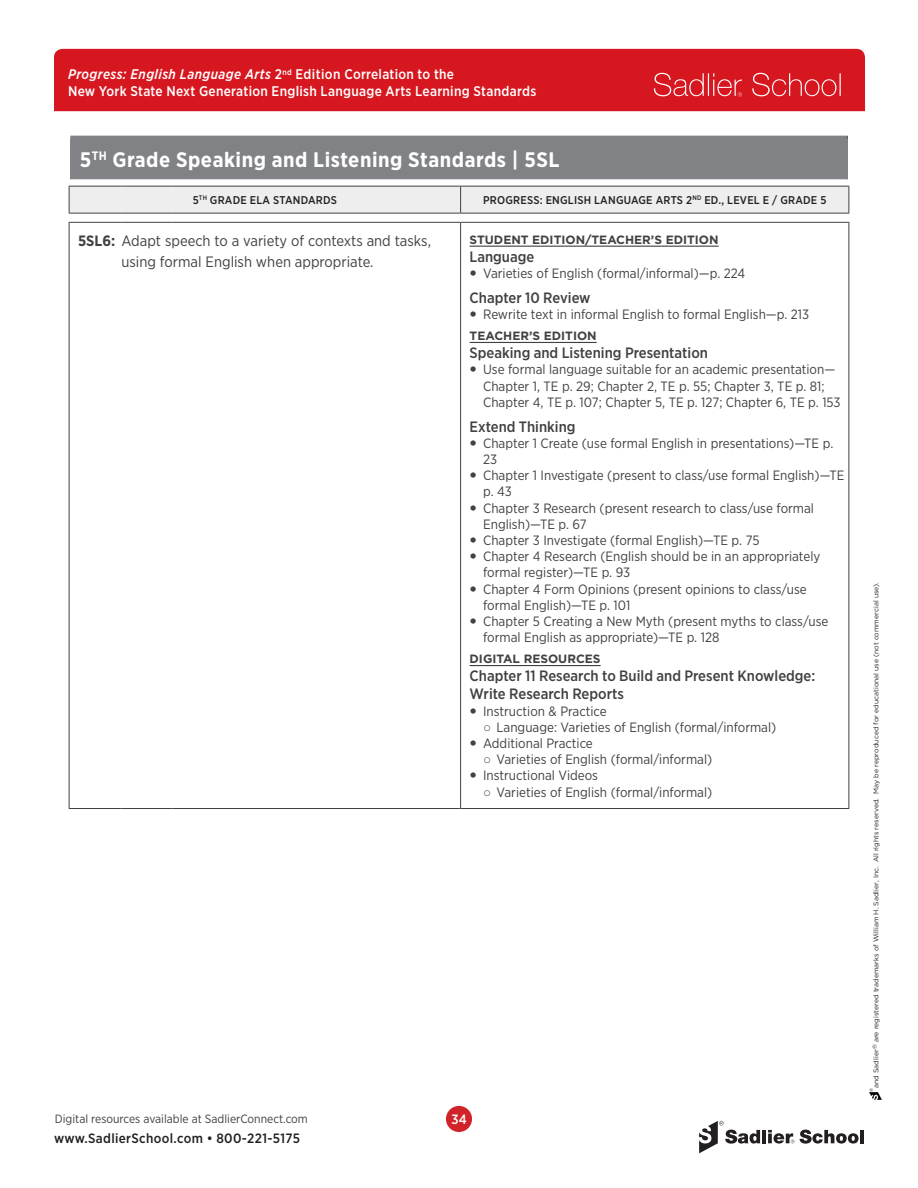
<style>
.page{position:relative;width:918px;height:1188px;background:#fff}
.page>*{position:absolute;margin:0;border:0;box-sizing:border-box;transform-origin:0 0}
.t1{font:700 21px "Gotham Narrow";letter-spacing:.025em;color:#fff}
.Features_Citations_H{font:500 15px/18px "Gotham Narrow";color:#414142}
.Standard_Code{font:15px "Gotham Narrow";color:#414142}
.t2{font:500 14.1px "Gotham Narrow";letter-spacing:.02em;color:#fff}
.t3{font:italic 500 13.95px "Gotham Narrow";letter-spacing:.03em;color:#fff}
.t4{font:13.5px/16.2px "Gotham Narrow";color:#414142}
.t5{font:500 13.5px "Gotham Narrow";letter-spacing:.025em;color:#231f20}
.t6{font:500 13.5px "Gotham Narrow";color:#fff}
.Citation_Subhead{font:700 12px "Gotham";color:#414142}
.t7{font:12px "Gotham Narrow";color:#414142}
.Table_header{font:500 11.25px "Gotham Narrow";letter-spacing:.02em;color:#231f20}
.t8{font:6.9px "Gotham";color:#231f20}
.t9{font:4.8px "Gotham";color:#231f20}
.s1{font-style:normal}
.s2{font-weight:700}
.s3{font-family:"Arial"}
</style>
<div class="page">
<div style="left:54px;top:49px;width:811px;height:62px;background:#d7171f"></div>
<svg style="left:654px;top:73px;width:88px;height:24px"></svg>
<svg style="left:752px;top:73px;width:89px;height:23px"></svg>
<svg style="left:869px;top:1093px;width:13px;height:7px"></svg>
<svg style="left:699px;top:1121px;width:61px;height:32px"></svg>
<hr style="left:762px;top:1130px;width:4px;height:13px;background:#231f20">
<svg style="left:800px;top:1130px;width:59px;height:14px"></svg>
<hr style="left:860px;top:1130px;width:4px;height:13px;background:#231f20">
<svg style="left:768px;top:1130px;width:26px;height:14px"></svg>
<div style="left:446px;top:1106px;width:26px;height:26px;background:#d1232a;border-radius:50%"></div>
<div style="left:71px;top:136px;width:776px;height:44px;background:#808285"></div>
<hr style="left:70px;top:137px;width:1px;height:43px;background:#808285">
<hr style="left:70px;top:136px;width:778px;height:1px;background:#808285">
<hr style="left:847px;top:137px;width:1px;height:43px;background:#414142">
<hr style="left:70px;top:138px;width:778px;height:1px;background:#808285">
<hr style="left:847px;top:139px;width:1px;height:40px;background:#808285">
<hr style="left:70px;top:179px;width:778px;height:1px;background:#dcdddf">
<hr style="left:69px;top:808px;width:52px;height:1px;background:#414142">
<hr style="left:461px;top:808px;width:388px;height:1px;background:#414142">
<hr style="left:69px;top:213px;width:52px;height:1px;background:#414142">
<hr style="left:121px;top:213px;width:51px;height:1px;background:#414142">
<hr style="left:172px;top:213px;width:289px;height:1px;background:#414142">
<hr style="left:461px;top:213px;width:388px;height:1px;background:#414142">
<svg style="left:69px;top:186px;width:781px;height:27px"></svg>
<hr style="left:69px;top:222px;width:52px;height:1px;background:#414142">
<hr style="left:121px;top:222px;width:51px;height:1px;background:#414142">
<hr style="left:172px;top:222px;width:289px;height:1px;background:#414142">
<hr style="left:461px;top:222px;width:388px;height:1px;background:#414142">
<hr style="left:69px;top:223px;width:1px;height:585px;background:#414142">
<hr style="left:121px;top:808px;width:51px;height:1px;background:#414142">
<hr style="left:172px;top:808px;width:289px;height:1px;background:#414142">
<hr style="left:460px;top:223px;width:1px;height:585px;background:#414142">
<hr style="left:849px;top:223px;width:1px;height:585px;background:#414142">
<hr style="left:470px;top:246px;width:249px;height:1px;background:#414142">
<hr style="left:470px;top:342px;width:127px;height:1px;background:#414142">
<hr style="left:470px;top:665px;width:131px;height:1px;background:#414142">
<p class="t3" style="left:68px;top:65px;width:388px">Progress: English Language Arts <span class="s1">2</span><sup>nd</sup> <span class="s1">Edition Correlation to the</span></p>
<p class="t2" style="left:68px;top:82px;width:470px">New York State Next Generation English Language Arts Learning Standards</p>
<h1 class="t1" style="left:80px;top:147px;width:481px">5<sup>TH</sup> Grade Speaking and Listening Standards | 5SL</h1>
<p class="Table_header" style="left:193px;top:193px;width:146px">5<sup>TH</sup> GRADE ELA STANDARDS</p>
<p class="Table_header" style="left:483px;top:193px;width:345px">PROGRESS: ENGLISH LANGUAGE ARTS 2<sup>ND</sup> ED., LEVEL E / GRADE 5</p>
<p class="Standard_Code" style="left:78px;top:232px;width:354px"><span class="s2">5SL6:</span> Adapt speech to a variety of contexts and tasks,</p>
<p class="Standard_Code" style="left:121px;top:253px;width:254px">using formal English when appropriate.</p>
<p class="Citation_Subhead" style="left:470px;top:232px;width:251px">STUDENT EDITION/TEACHER’S EDITION</p>
<p class="Features_Citations_H" style="left:470px;top:247px;width:66px">Language</p>
<p class="t4" style="left:483px;top:265px;width:264px">Varieties of English (formal/informal)—p. 224</p>
<p class="Features_Citations_H" style="left:470px;top:288px;width:123px">Chapter 10 Review</p>
<p class="t4" style="left:483px;top:306px;width:328px">Rewrite text in informal English to formal English—p. 213</p>
<p class="Citation_Subhead" style="left:470px;top:328px;width:129px">TEACHER’S EDITION</p>
<p class="Features_Citations_H" style="left:470px;top:344px;width:240px">Speaking and Listening Presentation</p>
<p class="t4" style="left:483px;top:361px;width:359px">Use formal language suitable for an academic presentation—<br>Chapter 1, TE p. 29; Chapter 2, TE p. 55; Chapter 3, TE p. 81;<br>Chapter 4, TE p. 107; Chapter 5, TE p. 127; Chapter 6, TE p. 153</p>
<p class="Features_Citations_H" style="left:470px;top:417px;width:107px">Extend Thinking</p>
<p class="t4" style="left:483px;top:435px;width:352px">Chapter 1 Create (use formal English in presentations)—TE p.<br>23</p>
<p class="t4" style="left:483px;top:467px;width:363px">Chapter 1 Investigate (present to class/use formal English)—TE p. 43</p>
<p class="t4" style="left:483px;top:499px;width:332px">Chapter 3 Research (present research to class/use formal<br>English)—TE p. 67</p>
<p class="t4" style="left:483px;top:532px;width:278px">Chapter 3 Investigate (formal English)—TE p. 75</p>
<p class="t4" style="left:483px;top:548px;width:339px">Chapter 4 Research (English should be in an appropriately formal register)—TE p. 93</p>
<p class="t4" style="left:483px;top:580px;width:325px">Chapter 4 Form Opinions (present opinions to class/use formal English)—TE p. 101</p>
<p class="t4" style="left:483px;top:613px;width:347px">Chapter 5 Creating a New Myth (present myths to class/use formal English as appropriate)—TE p. 128</p>
<p class="Citation_Subhead" style="left:470px;top:651px;width:132px">DIGITAL RESOURCES</p>
<p class="Features_Citations_H" style="left:470px;top:667px;width:347px">Chapter 11 Research to Build and Present Knowledge:<br>Write Research Reports</p>
<p class="t4" style="left:483px;top:702px;width:125px">Instruction &amp; Practice</p>
<p class="t4" style="left:483px;top:719px;width:295px"><span class="s3">○</span> Language: Varieties of English (formal/informal)</p>
<p class="t4" style="left:483px;top:735px;width:111px">Additional Practice</p>
<p class="t4" style="left:483px;top:751px;width:231px"><span class="s3">○</span> Varieties of English (formal/informal)</p>
<p class="t4" style="left:483px;top:767px;width:116px">Instructional Videos</p>
<p class="t4" style="left:483px;top:783px;width:231px"><span class="s3">○</span> Varieties of English (formal/informal)</p>
<p class="t7" style="left:55px;top:1111px;width:255px">Digital resources available at SadlierConnect.com</p>
<p class="t6" style="left:452px;top:1110px;width:17px">34</p>
<p class="t5" style="left:54px;top:1129px;width:248px">www.SadlierSchool.com • 800-221-5175</p>
<p class="t8" style="left:872px;top:1088px;width:507px;rotate:-90deg">and Sadlier<sup>®</sup> are registered trademarks of William H. Sadlier, Inc. All rights reserved. May be reproduced for educational use (not commercial use).</p>
<p class="t9" style="left:868px;top:1092px;width:6px;rotate:-90deg">®</p>
</div>
